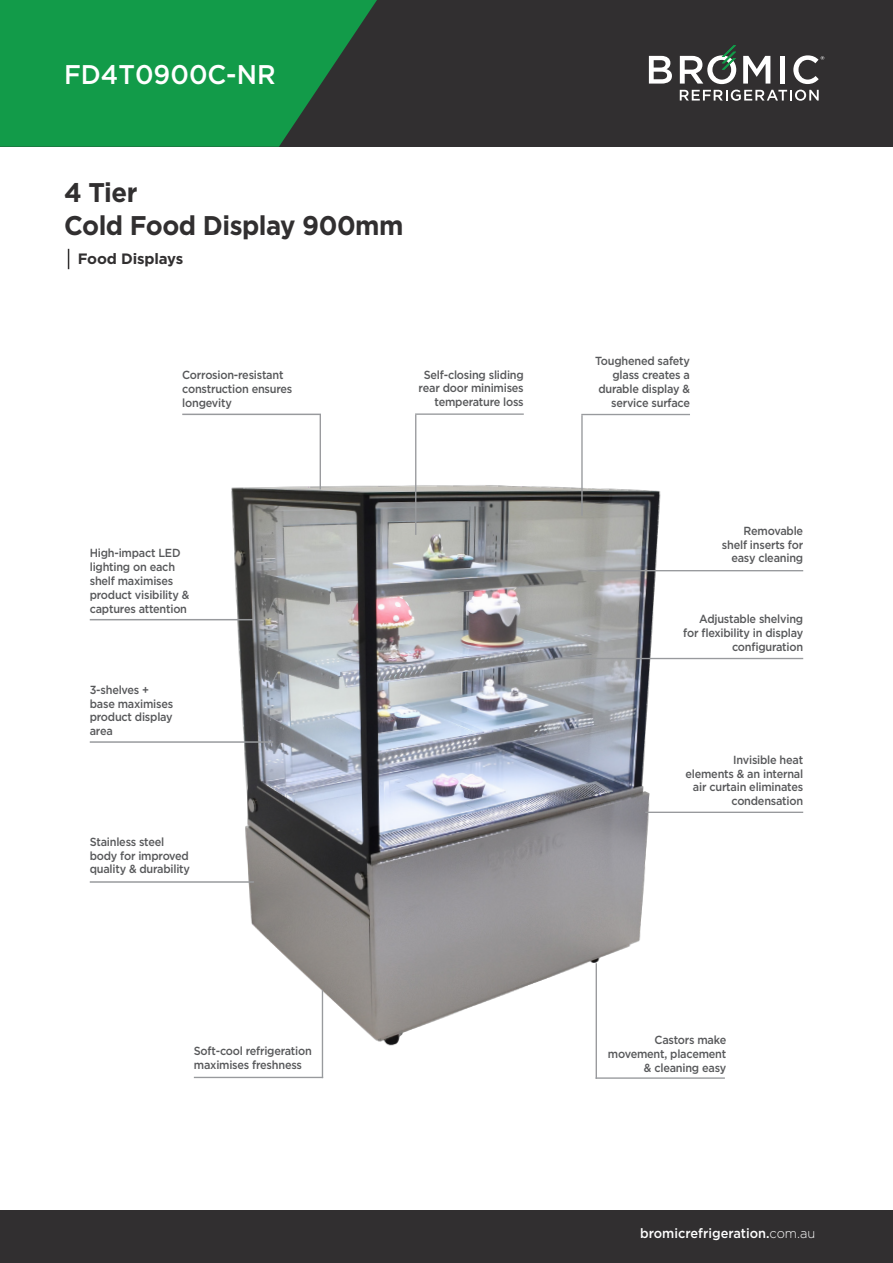
<style>
.page{position:relative;width:893px;height:1263px;background:#fff}
.page>*{position:absolute;margin:0;border:0;box-sizing:border-box;transform-origin:0 0}
.t1{font:700 27px "Gotham";letter-spacing:-.02em;color:#312f30;scale:.95 1}
.t2{font:500 27px "Gotham";color:#fff;scale:.95 1}
.t3{font:700 15px "Gotham";letter-spacing:-.01em;color:#312f30}
.t4{font:500 13.5px "Gotham";color:#fff;scale:.95 1}
.t5{font:500 11.7px/13.8px "Gotham";letter-spacing:-.02em;color:#57585a;text-align:right;scale:.93 1}
.s1{font-weight:300}
</style>
<div class="page">
<div style="left:0;top:0;width:893px;height:147px;background:#312f30"></div>
<svg style="left:0;top:0;width:377px;height:147px;background:#158e46"></svg>
<div style="left:0;top:1211px;width:893px;height:52px;background:#312f30"></div>
<img style="left:220px;top:470px;width:453px;height:576px">
<hr style="left:320px;top:414px;width:1px;height:75px;background:#989a9d">
<hr style="left:182px;top:414px;width:139px;height:1px;background:#989a9d">
<hr style="left:581px;top:414px;width:109px;height:1px;background:#989a9d">
<hr style="left:581px;top:415px;width:2px;height:101px;background:#989a9d">
<hr style="left:194px;top:1077px;width:129px;height:1px;background:#989a9d">
<hr style="left:645px;top:812px;width:158px;height:1px;background:#989a9d">
<hr style="left:555px;top:658px;width:248px;height:1px;background:#989a9d">
<hr style="left:588px;top:570px;width:215px;height:1px;background:#989a9d">
<hr style="left:415px;top:413px;width:109px;height:2px;background:#989a9d">
<hr style="left:415px;top:415px;width:1px;height:120px;background:#989a9d">
<hr style="left:90px;top:619px;width:164px;height:1px;background:#989a9d">
<hr style="left:90px;top:881px;width:164px;height:2px;background:#989a9d">
<hr style="left:322px;top:990px;width:1px;height:88px;background:#989a9d">
<hr style="left:596px;top:1077px;width:129px;height:2px;background:#989a9d">
<hr style="left:596px;top:963px;width:1px;height:116px;background:#989a9d">
<svg style="left:649px;top:56px;width:23px;height:28px"></svg>
<svg style="left:743px;top:56px;width:27px;height:28px"></svg>
<div style="left:780px;top:56px;width:5px;height:28px;background:#fff"></div>
<svg style="left:793px;top:55px;width:31px;height:29px"></svg>
<svg style="left:680px;top:45px;width:56px;height:39px"></svg>
<svg style="left:680px;top:90px;width:139px;height:11px"></svg>
<svg style="left:68px;top:249px;width:1px;height:20px"></svg>
<hr style="left:90px;top:741px;width:183px;height:2px;background:#989a9d">
<p class="t2" style="left:64px;top:57px;width:224px">FD4T0900C-NR</p>
<p class="t1" style="left:64px;top:175px;width:79px">4 Tier</p>
<p class="t1" style="left:64px;top:208px;width:359px">Cold Food Display 900mm</p>
<p class="t3" style="left:78px;top:249px;width:107px">Food Displays</p>
<p class="t5" style="left:182px;top:368px;width:120px;text-align:left">Corrosion-resistant construction ensures longevity</p>
<p class="t5" style="left:419px;top:367px;width:115px">Self-closing sliding rear door minimises temperature loss</p>
<p class="t5" style="left:90px;top:546px;width:109px;text-align:left">High-impact LED lighting on each shelf maximises product visibility &amp; captures attention</p>
<p class="t5" style="left:90px;top:683px;width:91px;text-align:left">3-shelves + base maximises product display area</p>
<p class="t5" style="left:90px;top:835px;width:109px;text-align:left">Stainless steel body for improved quality &amp; durability</p>
<p class="t5" style="left:194px;top:1044px;width:128px;text-align:left">Soft-cool refrigeration maximises freshness</p>
<p class="t5" style="left:595px;top:354px;width:103px">Toughened safety glass creates a durable display &amp; service surface</p>
<p class="t5" style="left:722px;top:524px;width:89px">Removable shelf inserts for easy cleaning</p>
<p class="t5" style="left:683px;top:612px;width:130px">Adjustable shelving for flexibility in display configuration</p>
<p class="t5" style="left:685px;top:753px;width:128px">Invisible heat elements &amp; an internal air curtain eliminates condensation</p>
<p class="t5" style="left:608px;top:1033px;width:129px">Castors make movement, placement &amp; cleaning easy</p>
<p class="t4" style="left:640px;top:1224px;width:186px">bromicrefrigeration.<span class="s1">com.au</span></p>
</div>
